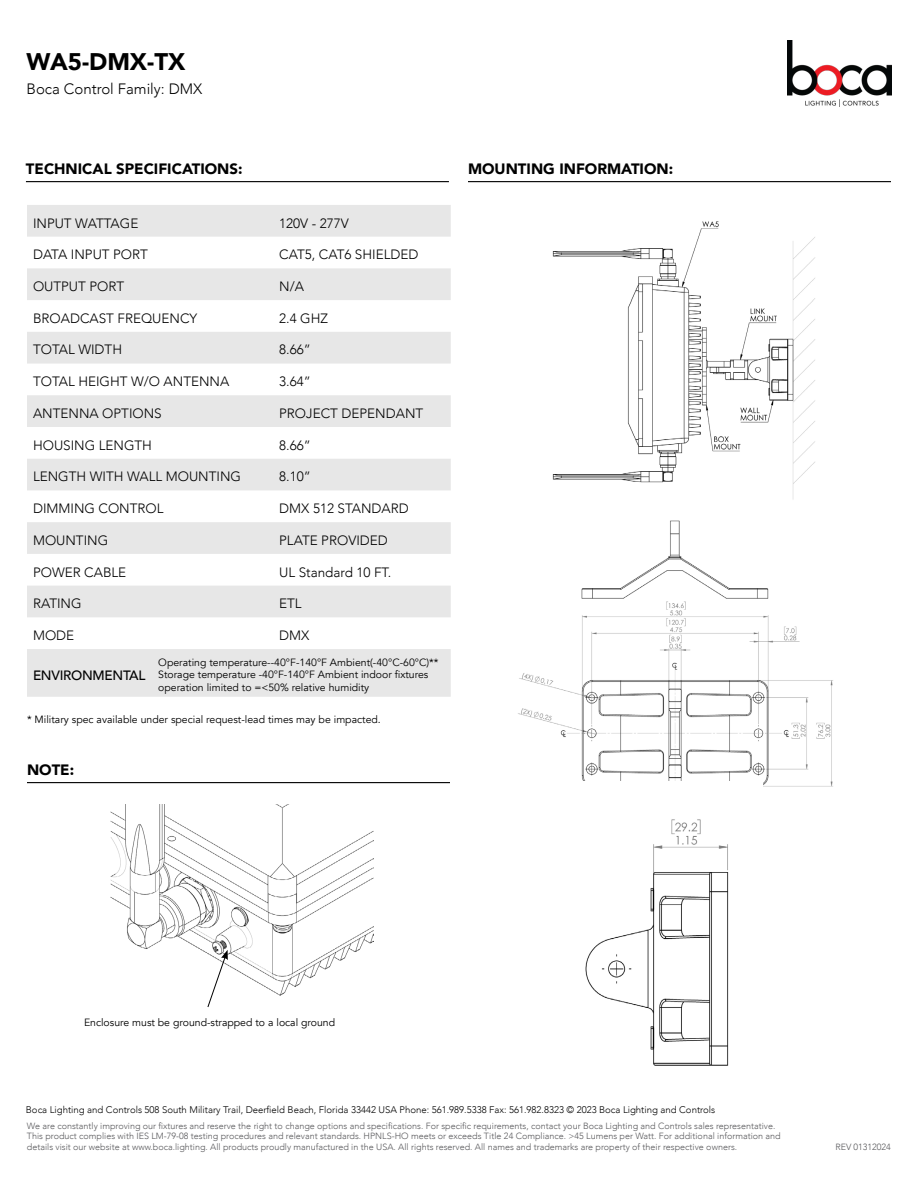
<style>
.page{position:relative;width:918px;height:1188px;background:#fff}
.page>*{position:absolute;margin:0;border:0;box-sizing:border-box;transform-origin:0 0}
.t1{font:900 24px "Avenir";color:#000}
.t2{font:900 15px "Avenir";color:#000}
.t3{font:300 15px "Avenir";color:#000}
.t4{font:300 13.5px "Avenir";color:#000}
.t5{font:500 13.5px "Avenir";letter-spacing:-.02em;color:#000}
.t6{font:10.5px/12.6px "Avenir";color:#000}
.t7{font:300 9.6px "Avenir";color:#000}
.t8{font:300 9px/10.8px "Avenir";color:#59595c}
</style>
<div class="page">
<img style="left:787px;top:40px;width:104px;height:66px">
<hr style="left:468px;top:181px;width:423px;height:1px;background:#000">
<hr style="left:27px;top:782px;width:423px;height:1px;background:#000">
<div style="left:27px;top:205px;width:424px;height:32px;background:#e7e7e7"></div>
<svg style="left:27px;top:268px;width:424px;height:429px;fill:#e7e7e7"></svg>
<hr style="left:26px;top:181px;width:423px;height:1px;background:#000">
<img style="left:552px;top:221px;width:263px;height:278px">
<img style="left:518px;top:520px;width:315px;height:267px">
<img style="left:563px;top:782px;width:199px;height:284px">
<img style="left:110px;top:804px;width:263px;height:192px">
<svg style="left:207px;top:950px;width:21px;height:58px"></svg>
<h1 class="t1" style="left:27px;top:41px;width:160px">WA5-DMX-TX</h1>
<h2 class="t3" style="left:27px;top:80px;width:177px">Boca Control Family: DMX</h2>
<h2 class="t2" style="left:26px;top:155px;width:218px">TECHNICAL SPECIFICATIONS:</h2>
<h3 class="t4" style="left:33px;top:215px;width:107px">INPUT WATTAGE</h3>
<h3 class="t4" style="left:279px;top:215px;width:71px">120V - 277V</h3>
<h3 class="t4" style="left:33px;top:247px;width:117px">DATA INPUT PORT</h3>
<h3 class="t4" style="left:279px;top:247px;width:141px">CAT5, CAT6 SHIELDED</h3>
<h3 class="t4" style="left:33px;top:278px;width:93px">OUTPUT PORT</h3>
<h3 class="t4" style="left:279px;top:278px;width:26px">N/A</h3>
<h3 class="t4" style="left:33px;top:310px;width:166px">BROADCAST FREQUENCY</h3>
<h3 class="t4" style="left:279px;top:310px;width:50px">2.4 GHZ</h3>
<h3 class="t4" style="left:33px;top:342px;width:91px">TOTAL WIDTH</h3>
<h3 class="t4" style="left:279px;top:342px;width:33px">8.66”</h3>
<h3 class="t4" style="left:33px;top:374px;width:198px">TOTAL HEIGHT W/O ANTENNA</h3>
<h3 class="t4" style="left:279px;top:374px;width:33px">3.64”</h3>
<h3 class="t4" style="left:33px;top:405px;width:130px">ANTENNA OPTIONS</h3>
<h3 class="t4" style="left:279px;top:405px;width:146px">PROJECT DEPENDANT</h3>
<h3 class="t4" style="left:33px;top:437px;width:121px">HOUSING LENGTH</h3>
<h3 class="t4" style="left:279px;top:437px;width:33px">8.66”</h3>
<h3 class="t4" style="left:33px;top:469px;width:210px">LENGTH WITH WALL MOUNTING</h3>
<h3 class="t4" style="left:279px;top:469px;width:33px">8.10”</h3>
<h3 class="t4" style="left:33px;top:500px;width:132px">DIMMING CONTROL</h3>
<h3 class="t4" style="left:279px;top:500px;width:131px">DMX 512 STANDARD</h3>
<h3 class="t4" style="left:33px;top:532px;width:77px">MOUNTING</h3>
<h3 class="t4" style="left:279px;top:532px;width:110px">PLATE PROVIDED</h3>
<h3 class="t4" style="left:33px;top:564px;width:95px">POWER CABLE</h3>
<h3 class="t4" style="left:279px;top:564px;width:114px">UL Standard 10 FT.</h3>
<h3 class="t4" style="left:33px;top:596px;width:50px">RATING</h3>
<h3 class="t4" style="left:279px;top:596px;width:24px">ETL</h3>
<h3 class="t4" style="left:33px;top:627px;width:43px">MODE</h3>
<h3 class="t4" style="left:279px;top:627px;width:32px">DMX</h3>
<h3 class="t5" style="left:33px;top:663px;width:114px">ENVIRONMENTAL</h3>
<p class="t6" style="left:158px;top:656px;width:282px">Operating temperature--40°F-140°F Ambient(-40°C-60°C)**<br>Storage temperature -40°F-140°F Ambient indoor fixtures operation limited to =&lt;50% relative humidity</p>
<p class="t6" style="left:27px;top:714px;width:355px">* Military spec available under special request-lead times may be impacted.</p>
<h2 class="t2" style="left:27px;top:756px;width:49px">NOTE:</h2>
<h2 class="t2" style="left:468px;top:155px;width:207px">MOUNTING INFORMATION:</h2>
<p class="t6" style="left:84px;top:1016px;width:253px">Enclosure must be ground-strapped to a local ground</p>
<p class="t7" style="left:26px;top:1104px;width:691px">Boca Lighting and Controls 508 South Military Trail, Deerfield Beach, Florida 33442 USA Phone: 561.989.5338 Fax: 561.982.8323 © 2023 Boca Lighting and Controls</p>
<p class="t8" style="left:27px;top:1120px;width:755px">We are constantly improving our fixtures and reserve the right to change options and specifications. For specific requirements, contact your Boca Lighting and Controls sales representative.<br>This product complies with IES LM-79-08 testing procedures and relevant standards. HPNLS-HO meets or exceeds Title 24 Compliance. &gt;45 Lumens per Watt. For additional information and details visit our website at www.boca.lighting. All products proudly manufactured in the USA. All rights reserved. All names and trademarks are property of their respective owners.</p>
<p class="t8" style="left:835px;top:1142px;width:57px">REV 01312024</p>
</div>
